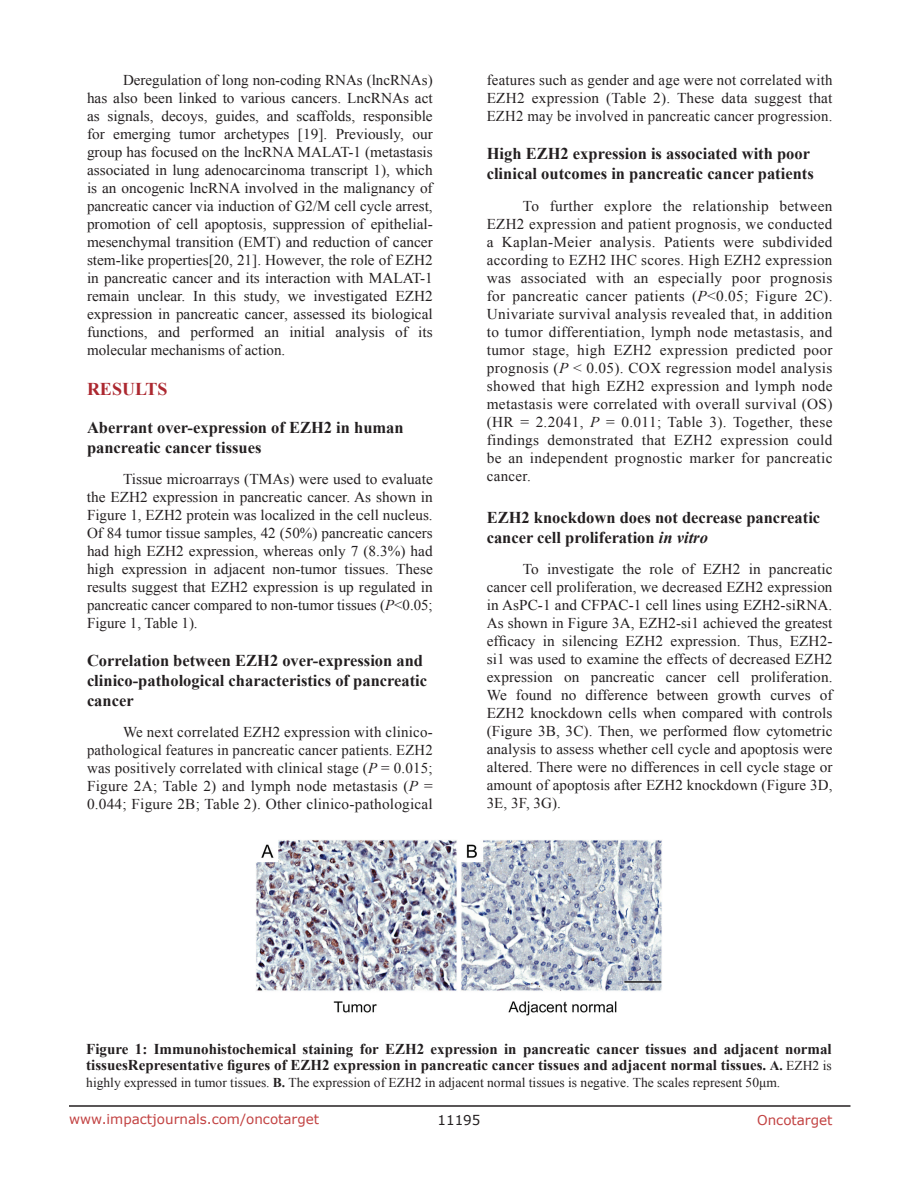
<style>
.page{position:relative;width:918px;height:1188px;background:#fff}
.page>*{position:absolute;margin:0;border:0;box-sizing:border-box;transform-origin:0 0}
.t1{font:700 18px "Times New Roman";color:#ac2830}
.t2{font:700 16.5px/19.8px "Times New Roman";color:#231f20}
.t3{font:15px/18px "Times New Roman";letter-spacing:.005em;color:#231f20;text-align:justify}
.t4{font:700 15px/16.2px "Times New Roman";color:#231f20}
.t5{font:13.5px "Times New Roman";color:#231f20}
.t6{font:13.5px "Verdana";color:#c24141}
.t7{font:13.5px "Verdana";color:#231f20}
.s1{font-style:italic}
.s2{font-size:13.5px}
.s3{font-weight:400;font-size:13.5px}
.s4{font-weight:700}
</style>
<div class="page">
<hr style="left:69px;top:1105px;width:781px;height:2px;background:#231f20">
<img style="left:256px;top:840px;width:406px;height:176px">
<p class="t3" style="left:87px;top:71px;width:347px;text-indent:36px">Deregulation of long non-coding RNAs (lncRNAs) has also been linked to various cancers. LncRNAs act as signals, decoys, guides, and scaffolds, responsible for emerging tumor archetypes [19]. Previously, our group has focused on the lncRNA MALAT-1 (metastasis associated in lung adenocarcinoma transcript 1), which is an oncogenic lncRNA involved in the malignancy of pancreatic cancer via induction of G2/M cell cycle arrest, promotion of cell apoptosis, suppression of epithelial&shy;mesenchymal transition (EMT) and reduction of cancer stem-like properties[20, 21]. However, the role of EZH2 in pancreatic cancer and its interaction with MALAT-1 remain unclear. In this study, we investigated EZH2 expression in pancreatic cancer, assessed its biological functions, and performed an initial analysis of its molecular mechanisms of action.</p>
<p class="t1" style="left:87px;top:377px;width:82px">RESULTS</p>
<p class="t2" style="left:87px;top:417px;width:318px">Aberrant over-expression of EZH2 in human pancreatic cancer tissues</p>
<p class="t3" style="left:87px;top:470px;width:347px;text-indent:36px">Tissue microarrays (TMAs) were used to evaluate the EZH2 expression in pancreatic cancer. As shown in Figure 1, EZH2 protein was localized in the cell nucleus.<br>Of 84 tumor tissue samples, 42 (50%) pancreatic cancers had high EZH2 expression, whereas only 7 (8.3%) had high expression in adjacent non-tumor tissues. These results suggest that EZH2 expression is up regulated in pancreatic cancer compared to non-tumor tissues (<span class="s1">P</span>&lt;0.05; Figure 1, Table 1).</p>
<p class="t2" style="left:87px;top:650px;width:342px">Correlation between EZH2 over-expression and clinico-pathological characteristics of pancreatic cancer</p>
<p class="t3" style="left:87px;top:723px;width:347px;text-indent:36px">We next correlated EZH2 expression with clinico&shy;pathological features in pancreatic cancer patients. EZH2 was positively correlated with clinical stage (<span class="s1">P</span> = 0.015; Figure 2A; Table 2) and lymph node metastasis (<span class="s1">P</span> = 0.044; Figure 2B; Table 2). Other clinico-pathological</p>
<p class="t3" style="left:487px;top:71px;width:347px">features such as gender and age were not correlated with EZH2 expression (Table 2). These data suggest that EZH2 may be involved in pancreatic cancer progression.</p>
<p class="t2" style="left:487px;top:143px;width:329px">High EZH2 expression is associated with poor clinical outcomes in pancreatic cancer patients</p>
<p class="t3" style="left:487px;top:196px;width:347px;text-indent:36px">To further explore the relationship between EZH2 expression and patient prognosis, we conducted a Kaplan-Meier analysis. Patients were subdivided according to EZH2 IHC scores. High EZH2 expression was associated with an especially poor prognosis for pancreatic cancer patients (<span class="s1">P</span>&lt;0.05; Figure 2C).<br>Univariate survival analysis revealed that, in addition to tumor differentiation, lymph node metastasis, and tumor stage, high EZH2 expression predicted poor prognosis (<span class="s1">P</span> &lt; 0.05). COX regression model analysis showed that high EZH2 expression and lymph node metastasis were correlated with overall survival (OS) (HR = 2.2041, <span class="s1">P</span> = 0.011; Table 3). Together, these findings demonstrated that EZH2 expression could be an independent prognostic marker for pancreatic cancer.</p>
<p class="t2" style="left:487px;top:507px;width:335px">EZH2 knockdown does not decrease pancreatic cancer cell proliferation <span class="s1">in vitro</span></p>
<p class="t3" style="left:487px;top:560px;width:347px;text-indent:36px">To investigate the role of EZH2 in pancreatic cancer cell proliferation, we decreased EZH2 expression in AsPC-1 and CFPAC-1 cell lines using EZH2-siRNA.<br>As shown in Figure 3A, EZH2-si1 achieved the greatest efficacy in silencing EZH2 expression. Thus, EZH2- si1 was used to examine the effects of decreased EZH2 expression on pancreatic cancer cell proliferation.<br>We found no difference between growth curves of EZH2 knockdown cells when compared with controls (Figure 3B, 3C). Then, we performed flow cytometric analysis to assess whether cell cycle and apoptosis were altered. There were no differences in cell cycle stage or amount of apoptosis after EZH2 knockdown (Figure 3D, 3E, 3F, 3G).</p>
<p class="t4" style="left:86px;top:1041px;width:747px">Figure 1: Immunohistochemical staining for EZH2 expression in pancreatic cancer tissues and adjacent normal tissuesRepresentative figures of EZH2 expression in pancreatic cancer tissues and adjacent normal tissues. <span class="s2">A.</span> <span class="s3">EZH2 is</span></p>
<p class="t5" style="left:86px;top:1073px;width:695px">highly expressed in tumor tissues. <span class="s4">B.</span> The expression of EZH2 in adjacent normal tissues is negative. The scales represent 50μm.</p>
<p class="t6" style="left:69px;top:1110px;width:252px">www.impactjournals.com/oncotarget</p>
<p class="t7" style="left:438px;top:1111px;width:44px">11195</p>
<p class="t6" style="left:757px;top:1111px;width:77px">Oncotarget</p>
</div>
